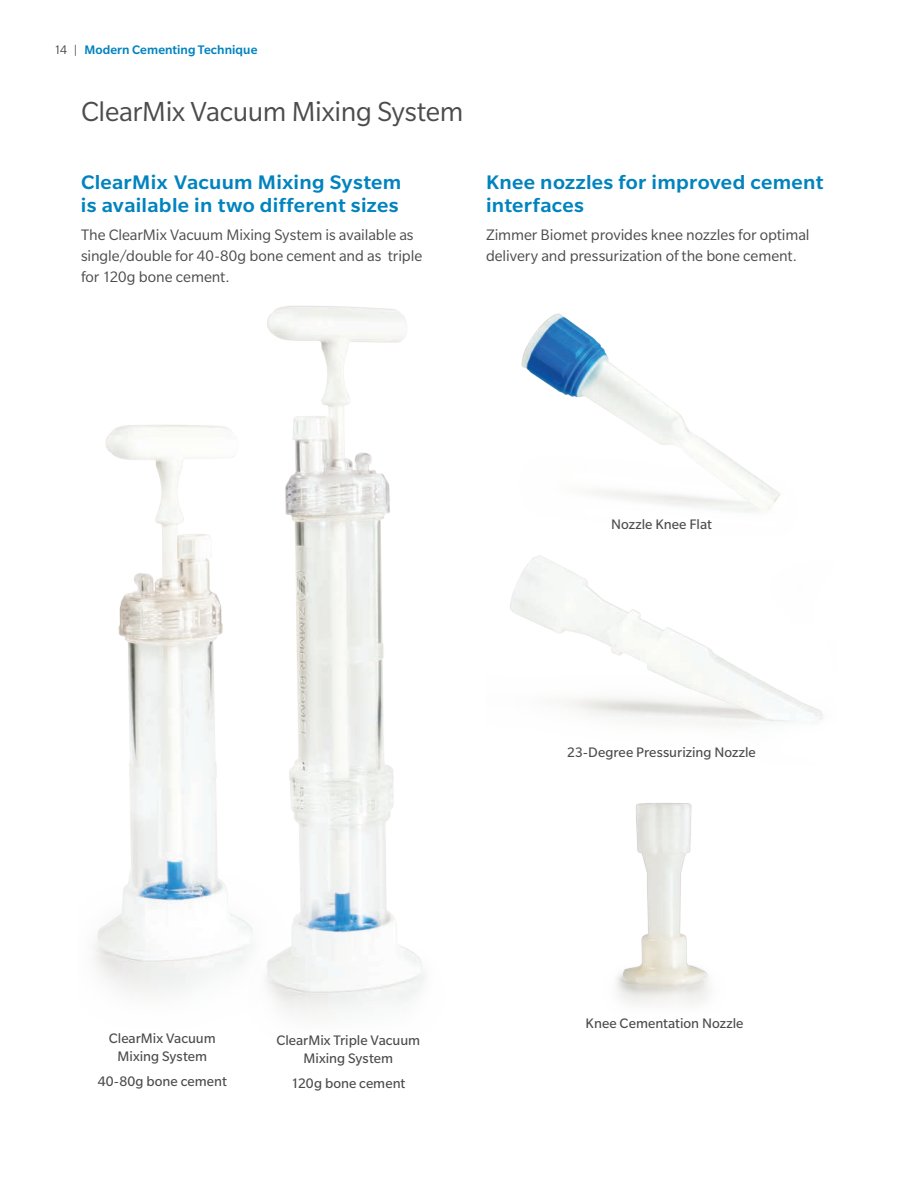
<style>
.page{position:relative;width:918px;height:1188px;background:#fff}
.page>*{position:absolute;margin:0;border:0;box-sizing:border-box;transform-origin:0 0}
.t1{font:30px "Slate Pro";letter-spacing:-.01em;color:#4b4c4d}
.Blue_Title{font:500 21.3px/22.5px "Slate Pro";letter-spacing:.015em;color:#0083bf;scale:1.05 1}
.t2{font:16.5px/21px "Slate Pro";letter-spacing:-.005em;color:#4b4c4d}
.t3{font:15px/18px "Slate Pro";color:#4b4c4d;text-align:center}
.t4{font:500 13.5px "Slate Pro";letter-spacing:.005em;color:#0083bf}
.s1{font-weight:400;color:#4b4c4d}
</style>
<div class="page">
<img style="left:94px;top:425px;width:149px;height:569px">
<img style="left:243px;top:306px;width:182px;height:707px">
<img style="left:521px;top:313px;width:259px;height:199px">
<img style="left:510px;top:555px;width:313px;height:449px">
<p class="t4" style="left:54px;top:42px;width:205px"><span class="s1">14 |</span> Modern Cementing Technique</p>
<p class="t1" style="left:81px;top:96px;width:384px">ClearMix Vacuum Mixing System</p>
<p class="Blue_Title" style="left:81px;top:171px;width:307px">ClearMix Vacuum Mixing System is available in two different sizes</p>
<p class="t2" style="left:81px;top:224px;width:343px">The ClearMix Vacuum Mixing System is available as single/double for 40-80g bone cement and as triple for 120g bone cement.</p>
<p class="Blue_Title" style="left:486px;top:171px;width:323px">Knee nozzles for improved cement interfaces</p>
<p class="t2" style="left:486px;top:224px;width:325px">Zimmer Biomet provides knee nozzles for optimal delivery and pressurization of the bone cement.</p>
<p class="t3" style="left:611px;top:516px;width:102px">Nozzle Knee Flat</p>
<p class="t3" style="left:567px;top:743px;width:190px">23-Degree Pressurizing Nozzle</p>
<p class="t3" style="left:109px;top:1029px;width:108px">ClearMix Vacuum<br>Mixing System</p>
<p class="t3" style="left:98px;top:1072px;width:131px">40-80g bone cement</p>
<p class="t3" style="left:276px;top:1031px;width:145px">ClearMix Triple Vacuum<br>Mixing System</p>
<p class="t3" style="left:291px;top:1074px;width:116px">120g bone cement</p>
<p class="t3" style="left:586px;top:1014px;width:159px">Knee Cementation Nozzle</p>
</div>
